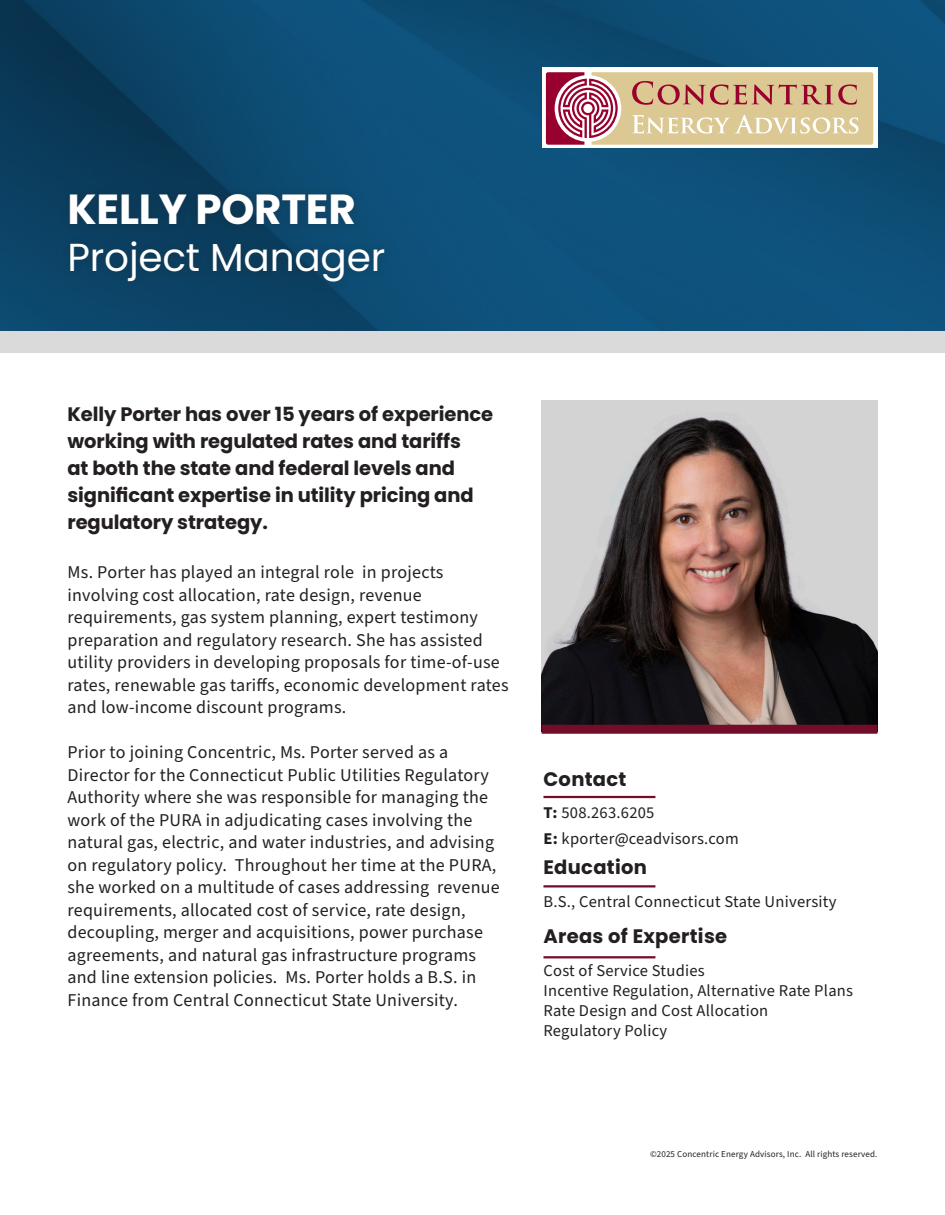
<style>
.page{position:relative;width:945px;height:1215px;background:#fff}
.page>*{position:absolute;margin:0;border:0;box-sizing:border-box;transform-origin:0 0}
.t1{font:700 42px "Poppins";letter-spacing:-.005em;color:#fff}
.t2{font:39px "Poppins";letter-spacing:-.005em;color:#fff}
.t3{font:700 19.5px/27px "Poppins";letter-spacing:-.005em;color:#231f20}
.t4{font:700 19.5px "Poppins";letter-spacing:.015em;color:#231f20}
.t5{font:18px/22.5px "Source Sans Pro";letter-spacing:.015em;color:#231f20}
.t6{font:16.5px/19.8px "Source Sans Pro";letter-spacing:.015em;color:#231f20}
.t7{font:9px "Source Sans Pro";letter-spacing:.015em;color:#231f20}
.s1{font-weight:700}
</style>
<div class="page">
<img style="left:0;top:0;width:945px;height:331px">
<div style="left:61px;top:184px;width:333px;height:107px;background:#231f20;opacity:.3"></div>
<div style="left:0;top:331px;width:945px;height:21px;background:#dadada"></div>
<hr style="left:543px;top:796px;width:112px;height:2px;background:#730d29">
<hr style="left:543px;top:885px;width:112px;height:2px;background:#730d29">
<hr style="left:543px;top:956px;width:112px;height:2px;background:#730d29">
<img style="left:542px;top:400px;width:336px;height:325px">
<div style="left:542px;top:725px;width:336px;height:9px;background:#730d29"></div>
<div style="left:542px;top:68px;width:336px;height:80px;background:#fff"></div>
<svg style="left:546px;top:72px;width:327px;height:73px;background:#d4ae91"></svg>
<h1 class="t1" style="left:68px;top:185px;width:290px">KELLY PORTER</h1>
<h2 class="t2" style="left:68px;top:234px;width:319px">Project Manager</h2>
<p class="t3" style="left:68px;top:400px;width:427px">Kelly Porter has over 15 years of experience working with regulated rates and tariffs<br>at both the state and federal levels and significant expertise in utility pricing and regulatory strategy.</p>
<p class="t5" style="left:68px;top:561px;width:443px">Ms. Porter has played an integral role in projects involving cost allocation, rate design, revenue requirements, gas system planning, expert testimony preparation and regulatory research. She has assisted utility providers in developing proposals for time-of-use rates, renewable gas tariffs, economic development rates and low-income discount programs.</p>
<p class="t5" style="left:68px;top:741px;width:434px">Prior to joining Concentric, Ms. Porter served as a Director for the Connecticut Public Utilities Regulatory Authority where she was responsible for managing the work of the PURA in adjudicating cases involving the natural gas, electric, and water industries, and advising on regulatory policy. Throughout her time at the PURA, she worked on a multitude of cases addressing revenue requirements, allocated cost of service, rate design, decoupling, merger and acquisitions, power purchase agreements, and natural gas infrastructure programs and line extension policies. Ms. Porter holds a B.S. in Finance from Central Connecticut State University.</p>
<p class="t4" style="left:543px;top:768px;width:85px">Contact</p>
<p class="t6" style="left:543px;top:801px;width:197px;line-height:25.8px"><span class="s1">T:</span> 508.263.6205<br><span class="s1">E:</span> kporter@ceadvisors.com</p>
<p class="t4" style="left:543px;top:856px;width:105px">Education</p>
<p class="t6" style="left:543px;top:892px;width:294px">B.S., Central Connecticut State University</p>
<p class="t4" style="left:543px;top:925px;width:185px">Areas of Expertise</p>
<p class="t6" style="left:543px;top:961px;width:311px">Cost of Service Studies<br>Incentive Regulation, Alternative Rate Plans<br>Rate Design and Cost Allocation<br>Regulatory Policy</p>
<p class="t7" style="left:650px;top:1148px;width:229px">©2025 Concentric Energy Advisors, Inc. All rights reserved.</p>
</div>
